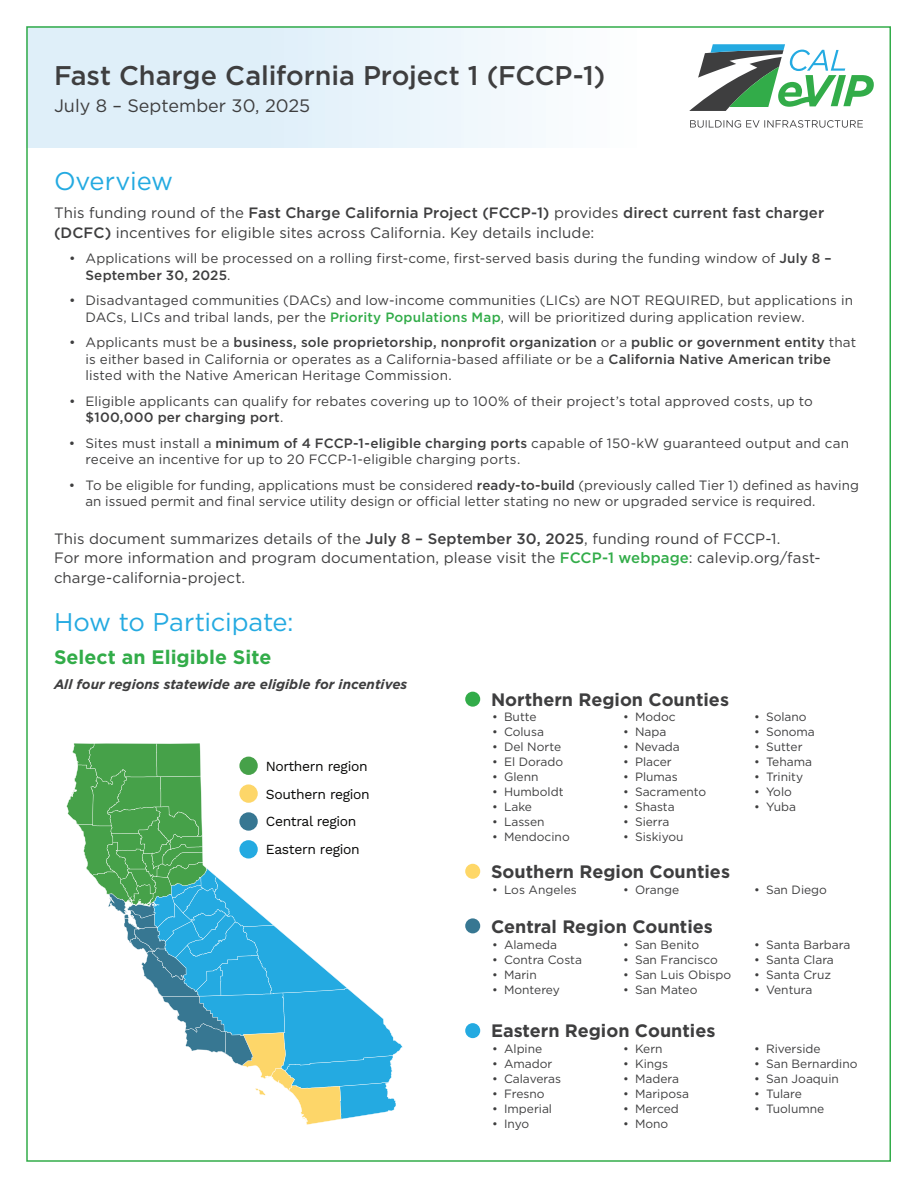
<style>
.page{position:relative;width:918px;height:1188px;background:#fff}
.page>*{position:absolute;margin:0;border:0;box-sizing:border-box;transform-origin:0 0}
.t1{font:500 27px "Gotham HTF";letter-spacing:-.005em;color:#3e3e3f}
.t2{font:25.5px "Gotham HTF";letter-spacing:-.01em;color:#24aae1}
.t3{font:700 19.5px "Gotham HTF";color:#32ac49}
.t4{font:700 18px "Gotham HTF";color:#3e3e3f}
.t5{font:18px "Gotham HTF";color:#3e3e3f}
.t6{font:15px/19.5px "Gotham HTF";letter-spacing:.005em;color:#3e3e3f}
.t7{font:13.95px/27.8px "Work Sans Roman";letter-spacing:-.025em;color:#050504}
.t8{font:13.5px/16.5px "Gotham HTF";letter-spacing:.005em;color:#3e3e3f}
.t9{font:italic 700 13.5px "Gotham HTF";color:#3e3e3f}
.t10{font:12px "Gotham HTF";color:#3e3e3f}
.s1{font-weight:500}
.s2{font-weight:500;color:#32ac49}
</style>
<div class="page">
<div style="left:26px;top:26px;width:865px;height:122px;background:linear-gradient(to right,#d9ecf8,#fff)"></div>
<svg style="left:689px;top:44px;width:185px;height:67px"></svg>
<svg style="left:690px;top:120px;width:173px;height:8px"></svg>
<svg style="left:66px;top:743px;width:337px;height:382px"></svg>
<div style="left:239px;top:757px;width:19px;height:18px;background:#46a149;border-radius:50%"></div>
<div style="left:239px;top:784px;width:19px;height:19px;background:#fdd669;border-radius:50%"></div>
<div style="left:239px;top:812px;width:19px;height:19px;background:#377792;border-radius:50%"></div>
<div style="left:239px;top:840px;width:19px;height:19px;background:#24aae1;border-radius:50%"></div>
<div style="left:465px;top:692px;width:15px;height:15px;background:#32ac49;border-radius:50%"></div>
<div style="left:465px;top:864px;width:15px;height:15px;background:#fed767;border-radius:50%"></div>
<div style="left:465px;top:918px;width:15px;height:15px;background:#377792;border-radius:50%"></div>
<div style="left:465px;top:1023px;width:15px;height:15px;background:#24aae1;border-radius:50%"></div>
<h1 class="t1" style="left:54px;top:60px;width:553px">Fast Charge California Project 1 (FCCP-1)</h1>
<h3 class="t5" style="left:54px;top:96px;width:258px">July 8 – September 30, 2025</h3>
<h2 class="t2" style="left:54px;top:167px;width:121px">Overview</h2>
<p class="t6" style="left:54px;top:203px;width:772px">This funding round of the <span class="s1">Fast Charge California Project (FCCP-1)</span> provides <span class="s1">direct current fast charger (DCFC)</span> incentives for eligible sites across California. Key details include:</p>
<p class="t8" style="left:85px;top:250px;width:748px;text-indent:-16px">• Applications will be processed on a rolling first-come, first-served basis during the funding window of <span class="s1">July 8 –<br>September 30, 2025</span>.</p>
<p class="t8" style="left:85px;top:292px;width:769px;text-indent:-16px">• Disadvantaged communities (DACs) and low-income communities (LICs) are NOT REQUIRED, but applications in<br>DACs, LICs and tribal lands, per the <span class="s2">Priority Populations Map</span>, will be prioritized during application review.</p>
<p class="t8" style="left:85px;top:334px;width:772px;text-indent:-16px">• Applicants must be a <span class="s1">business, sole proprietorship, nonprofit organization</span> or a <span class="s1">public or government entity</span> that is either based in California or operates as a California-based affiliate or be a <span class="s1">California Native American tribe </span>listed with the Native American Heritage Commission.</p>
<p class="t8" style="left:85px;top:393px;width:729px;text-indent:-16px">• Eligible applicants can qualify for rebates covering up to 100% of their project’s total approved costs, up to <span class="s1">$100,000 per charging port</span>.</p>
<p class="t8" style="left:85px;top:435px;width:765px;text-indent:-16px">• Sites must install a <span class="s1">minimum of 4 FCCP-1-eligible charging ports</span> capable of 150-kW guaranteed output and can receive an incentive for up to 20 FCCP-1-eligible charging ports.</p>
<p class="t8" style="left:86px;top:477px;width:775px;text-indent:-17px">• To be eligible for funding, applications must be considered <span class="s1">ready-to-build</span> (previously called Tier 1) defined as having an issued permit and final service utility design or official letter stating no new or upgraded service is required.</p>
<p class="t6" style="left:54px;top:529px;width:768px">This document summarizes details of the <span class="s1">July 8 – September 30, 2025</span>, funding round of FCCP-1.<br>For more information and program documentation, please visit the <span class="s2">FCCP-1 webpage</span>: calevip.org/fast&shy;charge-california-project.</p>
<h2 class="t2" style="left:54px;top:608px;width:241px">How to Participate:</h2>
<h3 class="t3" style="left:54px;top:646px;width:219px">Select an Eligible Site</h3>
<p class="t9" style="left:54px;top:677px;width:355px">All four regions statewide are eligible for incentives</p>
<h3 class="t4" style="left:491px;top:689px;width:240px">Northern Region Counties</h3>
<p class="t7" style="left:266px;top:752px;width:105px">Northern region<br>Southern region<br>Central region<br>Eastern region</p>
<p class="t10" style="left:492px;top:711px;width:46px">• Butte</p>
<p class="t10" style="left:492px;top:726px;width:53px">• Colusa</p>
<p class="t10" style="left:492px;top:741px;width:71px">• Del Norte</p>
<p class="t10" style="left:492px;top:756px;width:73px">• El Dorado</p>
<p class="t10" style="left:492px;top:771px;width:48px">• Glenn</p>
<p class="t10" style="left:492px;top:786px;width:73px">• Humboldt</p>
<p class="t10" style="left:492px;top:801px;width:42px">• Lake</p>
<p class="t10" style="left:492px;top:816px;width:54px">• Lassen</p>
<p class="t10" style="left:492px;top:831px;width:79px">• Mendocino</p>
<p class="t10" style="left:623px;top:711px;width:54px">• Modoc</p>
<p class="t10" style="left:623px;top:726px;width:45px">• Napa</p>
<p class="t10" style="left:623px;top:741px;width:58px">• Nevada</p>
<p class="t10" style="left:623px;top:756px;width:50px">• Placer</p>
<p class="t10" style="left:623px;top:771px;width:56px">• Plumas</p>
<p class="t10" style="left:623px;top:786px;width:85px">• Sacramento</p>
<p class="t10" style="left:623px;top:801px;width:53px">• Shasta</p>
<p class="t10" style="left:623px;top:816px;width:48px">• Sierra</p>
<p class="t10" style="left:623px;top:831px;width:62px">• Siskiyou</p>
<p class="t10" style="left:754px;top:711px;width:54px">• Solano</p>
<p class="t10" style="left:754px;top:726px;width:62px">• Sonoma</p>
<p class="t10" style="left:754px;top:741px;width:50px">• Sutter</p>
<p class="t10" style="left:754px;top:756px;width:60px">• Tehama</p>
<p class="t10" style="left:754px;top:771px;width:51px">• Trinity</p>
<p class="t10" style="left:754px;top:786px;width:39px">• Yolo</p>
<p class="t10" style="left:754px;top:801px;width:43px">• Yuba</p>
<h3 class="t4" style="left:491px;top:861px;width:241px">Southern Region Counties</h3>
<h3 class="t4" style="left:491px;top:916px;width:223px">Central Region Counties</h3>
<p class="t10" style="left:492px;top:883px;width:86px">• Los Angeles</p>
<p class="t10" style="left:623px;top:883px;width:58px">• Orange</p>
<p class="t10" style="left:754px;top:883px;width:74px">• San Diego</p>
<p class="t10" style="left:492px;top:938px;width:67px">• Alameda</p>
<p class="t10" style="left:492px;top:953px;width:91px">• Contra Costa</p>
<p class="t10" style="left:492px;top:968px;width:46px">• Marin</p>
<p class="t10" style="left:492px;top:983px;width:69px">• Monterey</p>
<p class="t10" style="left:623px;top:938px;width:78px">• San Benito</p>
<p class="t10" style="left:623px;top:953px;width:96px">• San Francisco</p>
<p class="t10" style="left:623px;top:968px;width:110px">• San Luis Obispo</p>
<p class="t10" style="left:623px;top:983px;width:76px">• San Mateo</p>
<h3 class="t4" style="left:491px;top:1021px;width:226px">Eastern Region Counties</h3>
<p class="t10" style="left:492px;top:1042px;width:52px">• Alpine</p>
<p class="t10" style="left:492px;top:1057px;width:62px">• Amador</p>
<p class="t10" style="left:492px;top:1072px;width:70px">• Calaveras</p>
<p class="t10" style="left:492px;top:1087px;width:54px">• Fresno</p>
<p class="t10" style="left:492px;top:1102px;width:62px">• Imperial</p>
<p class="t10" style="left:492px;top:1117px;width:39px">• Inyo</p>
<p class="t10" style="left:623px;top:1042px;width:41px">• Kern</p>
<p class="t10" style="left:623px;top:1057px;width:47px">• Kings</p>
<p class="t10" style="left:623px;top:1072px;width:57px">• Madera</p>
<p class="t10" style="left:623px;top:1087px;width:68px">• Mariposa</p>
<p class="t10" style="left:623px;top:1102px;width:57px">• Merced</p>
<p class="t10" style="left:623px;top:1117px;width:47px">• Mono</p>
<p class="t10" style="left:754px;top:938px;width:98px">• Santa Barbara</p>
<p class="t10" style="left:754px;top:953px;width:81px">• Santa Clara</p>
<p class="t10" style="left:754px;top:968px;width:79px">• Santa Cruz</p>
<p class="t10" style="left:754px;top:983px;width:60px">• Ventura</p>
<p class="t10" style="left:754px;top:1042px;width:68px">• Riverside</p>
<p class="t10" style="left:754px;top:1057px;width:105px">• San Bernardino</p>
<p class="t10" style="left:754px;top:1072px;width:86px">• San Joaquin</p>
<p class="t10" style="left:754px;top:1087px;width:49px">• Tulare</p>
<p class="t10" style="left:754px;top:1102px;width:72px">• Tuolumne</p>
</div>
